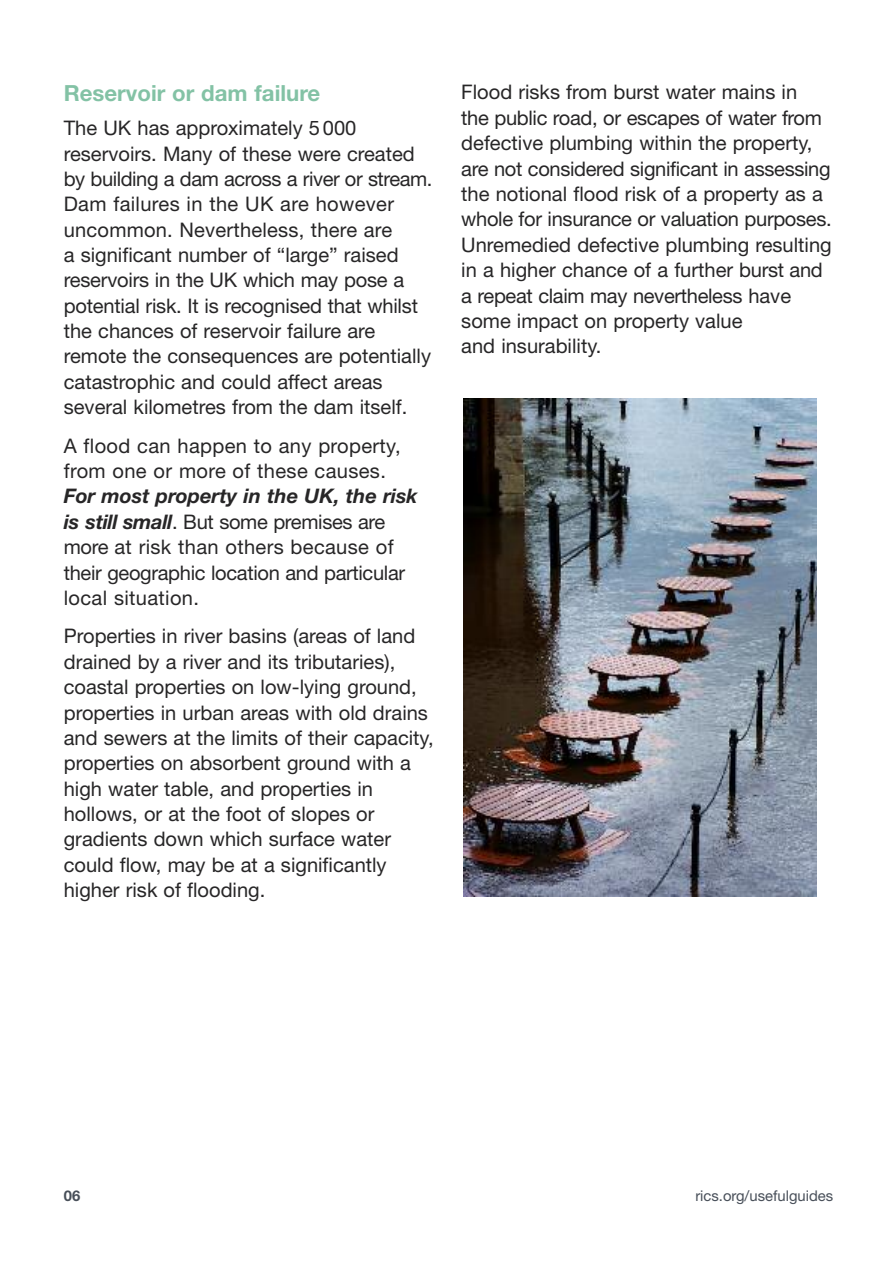
<style>
.page{position:relative;width:893px;height:1263px;background:#fff}
.page>*{position:absolute;margin:0;border:0;box-sizing:border-box;transform-origin:0 0}
.t1{font:700 22.2px "Helvetica Neue LT";color:#83c2a5}
.t2{font:20.1px/25.3px "Helvetica Neue LT";color:#272627}
.t3{font:14.85px "Helvetica Neue LT";color:#484f59}
.t4{font:700 14.85px "Helvetica Neue LT";color:#484f59}
.s1{font-weight:700;font-style:italic}
</style>
<div class="page">
<img style="left:463px;top:399px;width:354px;height:497px">
<p class="t1" style="left:64px;top:85px;width:258px">Reservoir or dam failure</p>
<p class="t2" style="left:64px;top:117px;width:370px">The UK has approximately 5 000 reservoirs. Many of these were created by building a dam across a river or stream.<br>Dam failures in the UK are however uncommon. Nevertheless, there are<br>a significant number of “large” raised reservoirs in the UK which may pose a potential risk. It is recognised that whilst the chances of reservoir failure are remote the consequences are potentially catastrophic and could affect areas several kilometres from the dam itself.</p>
<p class="t2" style="left:64px;top:435px;width:338px">A flood can happen to any property, from one or more of these causes.</p>
<p class="t2" style="left:64px;top:486px;width:355px"><span class="s1">For most property in the UK, the risk is still small</span>. But some premises are more at risk than others because of their geographic location and particular local situation.</p>
<p class="t2" style="left:64px;top:626px;width:371px">Properties in river basins (areas of land drained by a river and its tributaries), coastal properties on low-lying ground, properties in urban areas with old drains and sewers at the limits of their capacity, properties on absorbent ground with a high water table, and properties in hollows, or at the foot of slopes or gradients down which surface water could flow, may be at a significantly higher risk of flooding.</p>
<p class="t2" style="left:461px;top:82px;width:372px">Flood risks from burst water mains in<br>the public road, or escapes of water from defective plumbing within the property, are not considered significant in assessing the notional flood risk of a property as a whole for insurance or valuation purposes.<br>Unremedied defective plumbing resulting in a higher chance of a further burst and a repeat claim may nevertheless have some impact on property value<br>and insurability.</p>
<p class="t4" style="left:64px;top:1191px;width:18px">06</p>
<p class="t3" style="left:695px;top:1191px;width:139px">rics.org/usefulguides</p>
</div>
